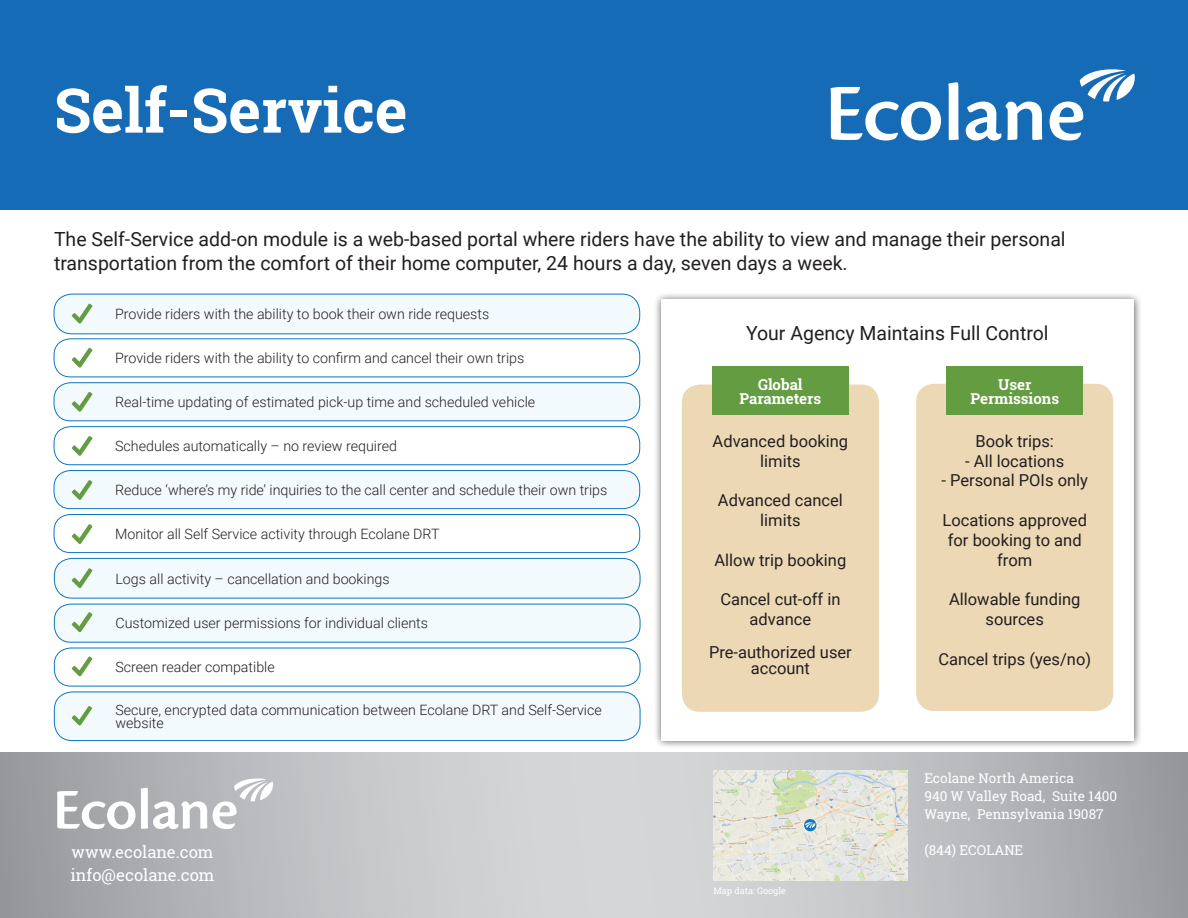
<style>
.page{position:relative;width:1188px;height:918px;background:#fff}
.page>*{position:absolute;margin:0;border:0;box-sizing:border-box;transform-origin:0 0}
.t1{font:700 61.5px "Roboto Slab";color:#fff}
.t2{font:19.5px/24px "Roboto";color:#231f20}
.t3{font:16.5px/19.8px "Roboto";color:#231f20;text-align:center}
.t4{font:16.5px/22.5px "Roboto Slab";color:#fff}
.t5{font:700 15px/13.5px "Roboto Slab";color:#fff;text-align:center}
.t6{font:300 14.25px/13.5px "Roboto";color:#231f20}
.t7{font:13.5px/18px "Roboto Slab";color:#fff}
.t8{font:9px "Roboto Slab";color:#fff}
</style>
<div class="page">
<div style="left:0;top:0;width:1188px;height:210px;background:#166bb6"></div>
<svg style="left:831px;top:87px;width:110px;height:54px"></svg>
<svg style="left:948px;top:82px;width:11px;height:58px"></svg>
<svg style="left:966px;top:102px;width:76px;height:39px"></svg>
<svg style="left:1050px;top:69px;width:85px;height:72px"></svg>
<svg style="left:0;top:753px;width:1188px;height:165px;background:#bcbdc0"></svg>
<svg style="left:57px;top:788px;width:150px;height:41px"></svg>
<svg style="left:213px;top:778px;width:61px;height:51px"></svg>
<img style="left:713px;top:770px;width:194px;height:110px">
<div style="left:804px;top:819px;width:12px;height:12px;background:#0c77be;border-radius:50%"></div>
<svg style="left:805px;top:822px;width:11px;height:6px"></svg>
<div style="left:653px;top:292px;width:489px;height:457px;background:#231f20;opacity:.75"></div>
<div style="left:661px;top:300px;width:473px;height:441px;background:#fff"></div>
<div style="left:54px;top:426px;width:586px;height:39px;border:1px solid #0c77be;border-radius:16px"></div>
<div style="left:54px;top:383px;width:586px;height:38px;background:#f3fafe;border-radius:16px"></div>
<div style="left:54px;top:382px;width:586px;height:39px;border:1px solid #0c77be;border-radius:16px"></div>
<div style="left:54px;top:338px;width:586px;height:39px;border:1px solid #0c77be;border-radius:16px"></div>
<div style="left:54px;top:294px;width:586px;height:40px;background:#f3fafe;border-radius:18px"></div>
<div style="left:54px;top:294px;width:586px;height:40px;border:1px solid #0c77be;border-radius:18px"></div>
<div style="left:54px;top:514px;width:586px;height:39px;border:1px solid #0c77be;border-radius:16px"></div>
<div style="left:54px;top:471px;width:586px;height:38px;background:#f3fafe;border-radius:16px"></div>
<div style="left:54px;top:470px;width:586px;height:39px;border:1px solid #0c77be;border-radius:16px"></div>
<div style="left:54px;top:648px;width:586px;height:38px;border:1px solid #0c77be;border-radius:16px"></div>
<div style="left:54px;top:604px;width:586px;height:38px;background:#f3fafe;border-radius:16px"></div>
<div style="left:54px;top:604px;width:586px;height:39px;border:1px solid #0c77be;border-radius:16px"></div>
<div style="left:54px;top:558px;width:586px;height:40px;background:#f3fafe;border-radius:18px"></div>
<div style="left:54px;top:558px;width:586px;height:41px;border:1px solid #0c77be;border-radius:18px"></div>
<div style="left:54px;top:692px;width:586px;height:49px;background:#f3fafe;border-radius:18px"></div>
<div style="left:54px;top:692px;width:586px;height:49px;border:1px solid #0c77be;border-radius:18px"></div>
<svg style="left:72px;top:348px;width:21px;height:20px"></svg>
<svg style="left:72px;top:436px;width:21px;height:20px"></svg>
<svg style="left:72px;top:524px;width:21px;height:20px"></svg>
<svg style="left:72px;top:656px;width:21px;height:21px"></svg>
<svg style="left:72px;top:303px;width:21px;height:21px"></svg>
<svg style="left:72px;top:392px;width:21px;height:20px"></svg>
<svg style="left:72px;top:480px;width:21px;height:20px"></svg>
<svg style="left:72px;top:568px;width:21px;height:20px"></svg>
<svg style="left:72px;top:612px;width:21px;height:21px"></svg>
<svg style="left:72px;top:706px;width:20px;height:20px"></svg>
<div style="left:682px;top:385px;width:197px;height:327px;background:#ecd8b5;border-radius:18px"></div>
<div style="left:712px;top:366px;width:137px;height:49px;background:#649c41"></div>
<div style="left:916px;top:384px;width:197px;height:327px;background:#ecd8b5;border-radius:18px"></div>
<div style="left:947px;top:366px;width:136px;height:49px;background:#649c41"></div>
<h1 class="t1" style="left:54px;top:68px;width:355px">Self-Service</h1>
<h2 class="t2" style="left:54px;top:226px;width:1013px">The Self-Service add-on module is a web-based portal where riders have the ability to view and manage their personal transportation from the comfort of their home computer, 24 hours a day, seven days a week.</h2>
<p class="t6" style="left:115px;top:307px;width:376px">Provide riders with the ability to book their own ride requests</p>
<p class="t6" style="left:115px;top:351px;width:411px">Provide riders with the ability to confirm and cancel their own trips</p>
<p class="t6" style="left:115px;top:395px;width:422px">Real-time updating of estimated pick-up time and scheduled vehicle</p>
<p class="t6" style="left:115px;top:439px;width:283px">Schedules automatically – no review required</p>
<p class="t6" style="left:115px;top:483px;width:494px">Reduce ‘where’s my ride’ inquiries to the call center and schedule their own trips</p>
<p class="t6" style="left:115px;top:527px;width:326px">Monitor all Self Service activity through Ecolane DRT</p>
<p class="t6" style="left:115px;top:571px;width:276px">Logs all activity – cancellation and bookings</p>
<p class="t6" style="left:115px;top:616px;width:314px">Customized user permissions for individual clients</p>
<p class="t6" style="left:115px;top:660px;width:161px">Screen reader compatible</p>
<p class="t6" style="left:115px;top:703px;width:488px">Secure, encrypted data communication between Ecolane DRT and Self-Service website</p>
<p class="t4" style="left:70px;top:841px;width:146px">www.ecolane.com info@ecolane.com</p>
<h2 class="t2" style="left:746px;top:321px;width:304px">Your Agency Maintains Full Control</h2>
<p class="t5" style="left:740px;top:378px;width:83px">Global<br>Parameters</p>
<p class="t3" style="left:713px;top:430px;width:137px">Advanced booking limits</p>
<p class="t3" style="left:718px;top:490px;width:126px">Advanced cancel limits</p>
<p class="t3" style="left:715px;top:549px;width:133px">Allow trip booking</p>
<p class="t3" style="left:720px;top:589px;width:122px">Cancel cut-off in advance</p>
<p class="t3" style="left:709px;top:643px;width:144px;line-height:16.5px">Pre-authorized user account</p>
<p class="t8" style="left:713px;top:885px;width:74px">Map data: Google</p>
<p class="t5" style="left:970px;top:378px;width:90px">User<br>Permissions</p>
<p class="t3" style="left:976px;top:430px;width:80px">Book trips:</p>
<p class="t3" style="left:965px;top:450px;width:100px">- All locations</p>
<p class="t3" style="left:942px;top:470px;width:148px">- Personal POIs only</p>
<p class="t3" style="left:943px;top:510px;width:146px">Locations approved for booking to and from</p>
<p class="t3" style="left:949px;top:589px;width:133px">Allowable funding sources</p>
<p class="t3" style="left:938px;top:648px;width:154px">Cancel trips (yes/no)</p>
<p class="t7" style="left:924px;top:769px;width:194px">Ecolane North America<br>940 W Valley Road, Suite 1400<br>Wayne, Pennsylvania 19087</p>
<p class="t7" style="left:924px;top:841px;width:100px">(844) ECOLANE</p>
</div>
